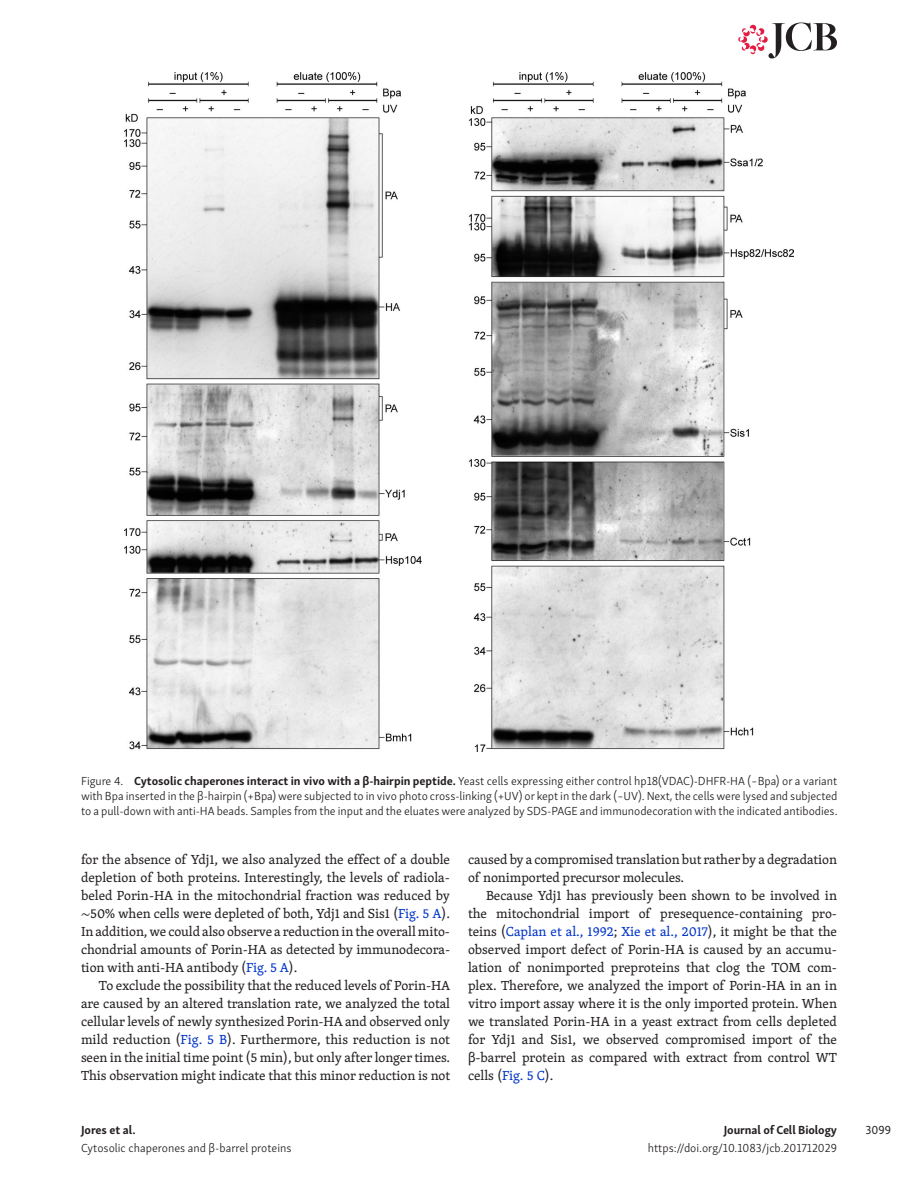
<style>
.page{position:relative;width:918px;height:1188px;background:#fff}
.page>*{position:absolute;margin:0;border:0;box-sizing:border-box;transform-origin:0 0}
.t1{font:13.5px/18px "Skolar PE";letter-spacing:-.005em;color:#231f20;text-align:justify}
.t2{font:300 12px/15px "Skolar Sans PE";letter-spacing:-.005em;color:#231f20;text-align:justify}
.t3{font:700 12px "Skolar Sans PE";letter-spacing:-.005em;color:#231f20}
.t4{font:12px "Skolar Sans PE";color:#231f20}
.s1{font-weight:700}
.s2{font-family:"STIX"}
.s3{color:#0034c9}
</style>
<div class="page">
<svg style="left:738px;top:23px;width:99px;height:35px"></svg>
<img style="left:125px;top:72px;width:668px;height:680px">
<p class="t2" style="left:81px;top:772px;width:758px">Figure 4. <span class="s1">Cytosolic chaperones interact in vivo with a β-hairpin peptide.</span> Yeast cells expressing either control hp18(VDAC)-DHFR-HA (−Bpa) or a variant with Bpa inserted in the β-hairpin (+Bpa) were subjected to in vivo photo cross-linking (+UV) or kept in the dark (−UV). Next, the cells were lysed and subjected to a pull-down with anti-HA beads. Samples from the input and the eluates were analyzed by SDS-PAGE and immunodecoration with the indicated antibodies.</p>
<p class="t1" style="left:81px;top:850px;width:371px">for the absence of Ydj1, we also analyzed the effect of a double depletion of both proteins. Interestingly, the levels of radiola&shy;beled Porin-HA in the mitochondrial fraction was reduced by <span class="s2">∼</span>50% when cells were depleted of both, Ydj1 and Sis1 (<span class="s3">Fig. 5 A</span>).<br>In addition, we could also observe a reduction in the overall mito&shy;chondrial amounts of Porin-HA as detected by immunodecora&shy;tion with anti-HA antibody (<span class="s3">Fig. 5 A</span>).</p>
<p class="t1" style="left:81px;top:976px;width:371px;text-indent:18px">To exclude the possibility that the reduced levels of Porin-HA are caused by an altered translation rate, we analyzed the total cellular levels of newly synthesized Porin-HA and observed only mild reduction (<span class="s3">Fig. 5 B</span>). Furthermore, this reduction is not seen in the initial time point (5 min), but only after longer times.<br>This observation might indicate that this minor reduction is not</p>
<p class="t3" style="left:81px;top:1120px;width:56px">Jores et al.</p>
<p class="t2" style="left:81px;top:1140px;width:212px">Cytosolic chaperones and β-barrel proteins</p>
<p class="t1" style="left:468px;top:850px;width:371px">caused by a compromised translation but rather by a degradation of nonimported precursor molecules.</p>
<p class="t1" style="left:468px;top:886px;width:371px;text-indent:18px">Because Ydj1 has previously been shown to be involved in the mitochondrial import of presequence-containing pro&shy;teins (<span class="s3">Caplan et al., 1992</span>; <span class="s3">Xie et al., 2017</span>), it might be that the observed import defect of Porin-HA is caused by an accumu&shy;lation of nonimported preproteins that clog the TOM com&shy;plex. Therefore, we analyzed the import of Porin-HA in an in vitro import assay where it is the only imported protein. When we translated Porin-HA in a yeast extract from cells depleted for Ydj1 and Sis1, we observed compromised import of the β-barrel protein as compared with extract from control WT cells (<span class="s3">Fig. 5 C</span>).</p>
<p class="t3" style="left:724px;top:1120px;width:115px">Journal of Cell Biology</p>
<p class="t2" style="left:648px;top:1140px;width:191px">https://doi.org/10.1083/jcb.201712029</p>
<p class="t4" style="left:865px;top:1121px;width:27px">3099</p>
</div>
